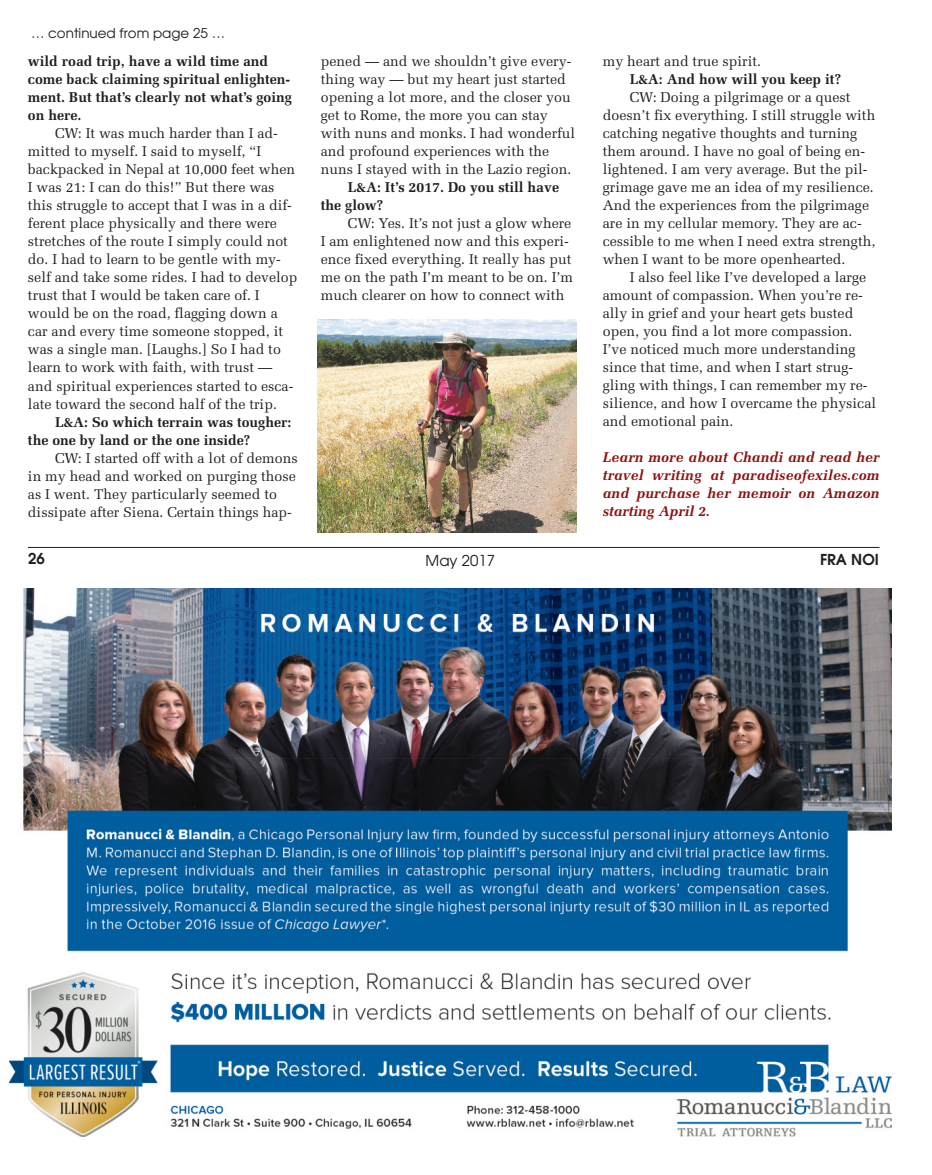
<style>
.page{position:relative;width:932px;height:1175px;background:#fff}
.page>*{position:absolute;margin:0;border:0;box-sizing:border-box;transform-origin:0 0}
.t1{font:600 15px "Avant Garde";color:#231f20}
.t2{font:15px "Avant Garde";color:#231f20}
.t3{font:14.1px/18px "Melior";color:#231f20}
.t4{font:700 14.1px/18px "Melior";color:#231f20}
.t5{font:italic 700 14.1px/18px "Melior";letter-spacing:.01em;color:#8f120f;text-align:justify}
.t6{font:13.5px "Avant Garde";color:#231f20}
</style>
<div class="page">
<hr style="left:28px;top:547px;width:851px;height:1px;background:#231f20">
<img style="left:10px;top:588px;width:881px;height:548px">
<img style="left:317px;top:319px;width:259px;height:213px">
<p class="t6" style="left:31px;top:25px;width:196px">… continued from page 25 …</p>
<p class="t4" style="left:28px;top:52px;width:265px">wild road trip, have a wild time and come back claiming spiritual enlighten&shy;ment. But that’s clearly not what’s going on here.</p>
<p class="t3" style="left:28px;top:124px;width:271px;text-indent:27px">CW: It was much harder than I ad&shy;mitted to myself. I said to myself, “I backpacked in Nepal at 10,000 feet when I was 21: I can do this!” But there was this struggle to accept that I was in a dif&shy;ferent place physically and there were stretches of the route I simply could not do. I had to learn to be gentle with my&shy;self and take some rides. I had to develop trust that I would be taken care of. I would be on the road, flagging down a car and every time someone stopped, it was a single man. [Laughs.] So I had to learn to work with faith, with trust — and spiritual experiences started to esca&shy;late toward the second half of the trip.</p>
<p class="t4" style="left:28px;top:412px;width:265px;text-indent:27px">L&amp;A: So which terrain was tougher: the one by land or the one inside?</p>
<p class="t3" style="left:28px;top:448px;width:271px;text-indent:27px">CW: I started off with a lot of demons in my head and worked on purging those as I went. They particularly seemed to dissipate after Siena. Certain things hap-</p>
<p class="t3" style="left:321px;top:52px;width:256px">pened — and we shouldn’t give every&shy;thing way — but my heart just started opening a lot more, and the closer you get to Rome, the more you can stay with nuns and monks. I had wonderful and profound experiences with the nuns I stayed with in the Lazio region.</p>
<p class="t4" style="left:321px;top:178px;width:240px;text-indent:27px">L&amp;A: It’s 2017. Do you still have the glow?</p>
<p class="t3" style="left:321px;top:214px;width:254px;text-indent:27px">CW: Yes. It’s not just a glow where I am enlightened now and this experi&shy;ence fixed everything. It really has put me on the path I’m meant to be on. I’m much clearer on how to connect with</p>
<p class="t3" style="left:602px;top:52px;width:160px">my heart and true spirit.</p>
<p class="t4" style="left:629px;top:70px;width:213px">L&amp;A: And how will you keep it?</p>
<p class="t3" style="left:602px;top:88px;width:274px;text-indent:27px">CW: Doing a pilgrimage or a quest doesn’t fix everything. I still struggle with catching negative thoughts and turning them around. I have no goal of being en&shy;lightened. I am very average. But the pil&shy;grimage gave me an idea of my resilience.<br>And the experiences from the pilgrimage are in my cellular memory. They are ac&shy;cessible to me when I need extra strength, when I want to be more openhearted.</p>
<p class="t3" style="left:602px;top:268px;width:275px;text-indent:27px">I also feel like I’ve developed a large amount of compassion. When you’re re&shy;ally in grief and your heart gets busted open, you find a lot more compassion.<br>I’ve noticed much more understanding since that time, and when I start strug&shy;gling with things, I can remember my re&shy;silience, and how I overcame the physical and emotional pain.</p>
<p class="t5" style="left:602px;top:448px;width:278px">Learn more about Chandi and read her travel writing at paradiseofexiles.com and purchase her memoir on Amazon starting April 2.</p>
<p class="t1" style="left:28px;top:550px;width:18px">26</p>
<p class="t2" style="left:425px;top:551px;width:71px">May 2017</p>
<p class="t1" style="left:820px;top:550px;width:61px">FRA NOI</p>
</div>
